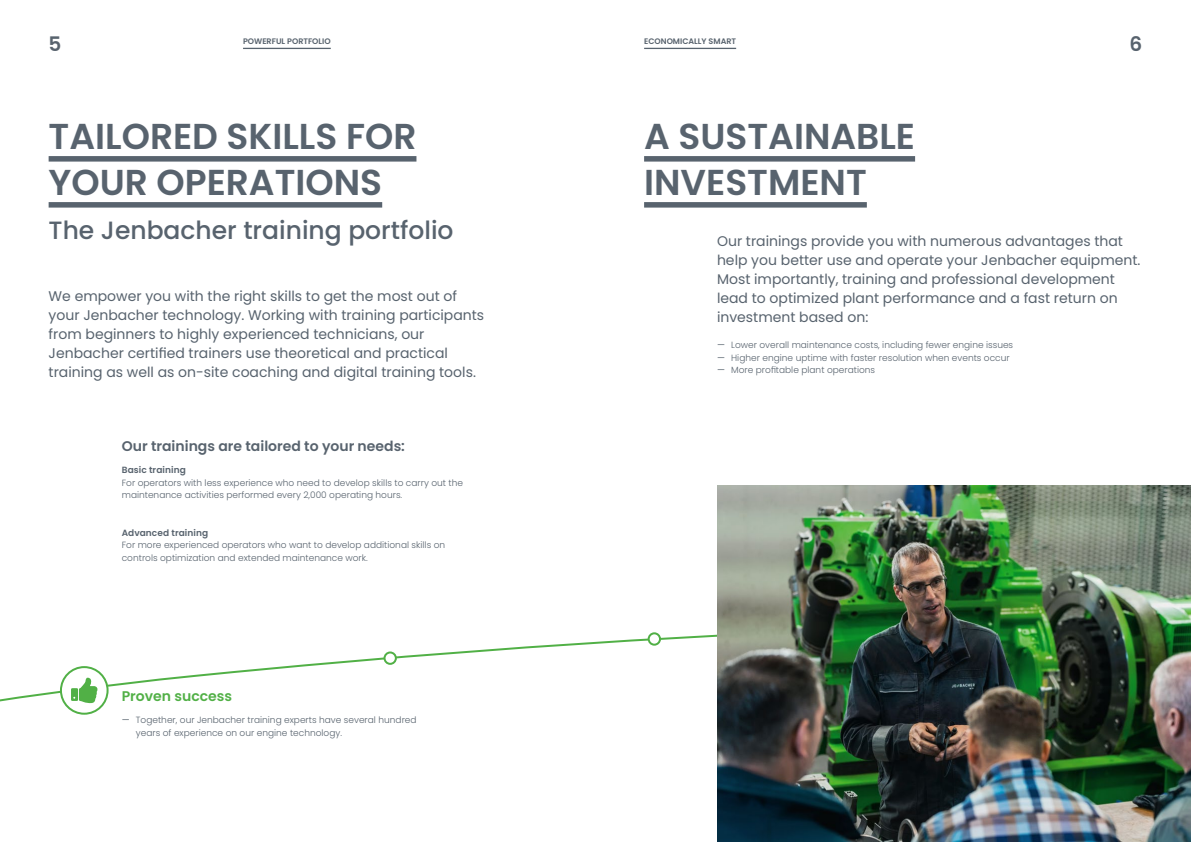
<style>
.page{position:relative;width:1191px;height:842px;background:#fff}
.page>*{position:absolute;margin:0;border:0;box-sizing:border-box;transform-origin:0 0}
.t1{font:600 36px/46px "Poppins";color:#58636e}
.t2{font:500 25px "Poppins";color:#58636e}
.t3{font:600 20px "Poppins";color:#58636e}
.t4{font:14px/19px "Poppins";color:#58636e}
.t5{font:600 14px "Poppins";color:#58636e}
.t6{font:600 14px "Poppins";color:#51b046}
.t7{font:300 9px/12.5px "Poppins";color:#58636e}
.t8{font:600 9px "Poppins";letter-spacing:.01em;color:#58636e}
.t9{font:600 8px "Poppins";color:#58636e}
.s1{font-weight:400}
</style>
<div class="page">
<svg style="left:0;top:633px;width:717px;height:82px"></svg>
<svg style="left:61px;top:667px;width:47px;height:47px"></svg>
<div style="left:60px;top:666px;width:49px;height:49px;border:2px solid #51b046;border-radius:50%"></div>
<div style="left:648px;top:633px;width:12px;height:12px;background:#fff;border-radius:50%"></div>
<div style="left:647px;top:632px;width:14px;height:14px;border:2px solid #51b046;border-radius:50%"></div>
<svg style="left:384px;top:652px;width:12px;height:12px"></svg>
<div style="left:383px;top:651px;width:14px;height:14px;border:2px solid #51b046;border-radius:50%"></div>
<div style="left:644px;top:156px;width:271px;height:6px;background:#58636e"></div>
<div style="left:644px;top:202px;width:223px;height:6px;background:#58636e"></div>
<div style="left:49px;top:156px;width:367px;height:6px;background:#58636e"></div>
<div style="left:49px;top:202px;width:333px;height:6px;background:#58636e"></div>
<svg style="left:71px;top:678px;width:27px;height:25px"></svg>
<img style="left:717px;top:486px;width:474px;height:356px">
<hr style="left:243px;top:48px;width:88px;height:1px;background:#58636e">
<hr style="left:644px;top:48px;width:92px;height:1px;background:#58636e">
<h3 class="t3" style="left:49px;top:32px;width:14px">5</h3>
<p class="t9" style="left:243px;top:37px;width:89px">POWERFUL PORTFOLIO</p>
<p class="t9" style="left:644px;top:37px;width:93px">ECONOMICALLY SMART</p>
<h3 class="t3" style="left:1129px;top:32px;width:14px">6</h3>
<h1 class="t1" style="left:49px;top:113px;width:369px">TAILORED SKILLS FOR<br>YOUR OPERATIONS</h1>
<h2 class="t2" style="left:49px;top:216px;width:406px">The Jenbacher training portfolio</h2>
<p class="t4" style="left:49px;top:286px;width:437px">We empower you with the right skills to get the most out of your Jenbacher technology. Working with training participants from beginners to highly experienced technicians, our Jenbacher certified trainers use theoretical and practical training as well as on-site coaching and digital training tools.</p>
<p class="t5" style="left:122px;top:438px;width:285px">Our trainings are tailored to your needs:</p>
<p class="t8" style="left:122px;top:465px;width:66px">Basic training</p>
<p class="t7" style="left:122px;top:476px;width:343px">For operators with less experience who need to develop skills to carry out the maintenance activities performed every 2,000 operating hours.</p>
<p class="t8" style="left:122px;top:527px;width:88px">Advanced training</p>
<p class="t7" style="left:122px;top:539px;width:325px">For more experienced operators who want to develop additional skills on controls optimization and extended maintenance work.</p>
<p class="t6" style="left:122px;top:687px;width:112px">Proven success</p>
<p class="t7" style="left:136px;top:714px;width:282px;text-indent:-14px"><span class="s1">—</span> Together, our Jenbacher training experts have several hundred years of experience on our engine technology.</p>
<h1 class="t1" style="left:644px;top:113px;width:272px">A SUSTAINABLE<br>INVESTMENT</h1>
<p class="t4" style="left:717px;top:231px;width:425px">Our trainings provide you with numerous advantages that help you better use and operate your Jenbacher equipment.<br>Most importantly, training and professional development lead to optimized plant performance and a fast return on investment based on:</p>
<p class="t7" style="left:717px;top:339px;width:298px"><span class="s1">—</span> Lower overall maintenance costs, including fewer engine issues</p>
<p class="t7" style="left:717px;top:351px;width:294px"><span class="s1">—</span> Higher engine uptime with faster resolution when events occur</p>
<p class="t7" style="left:717px;top:364px;width:160px"><span class="s1">—</span> More profitable plant operations</p>
</div>
